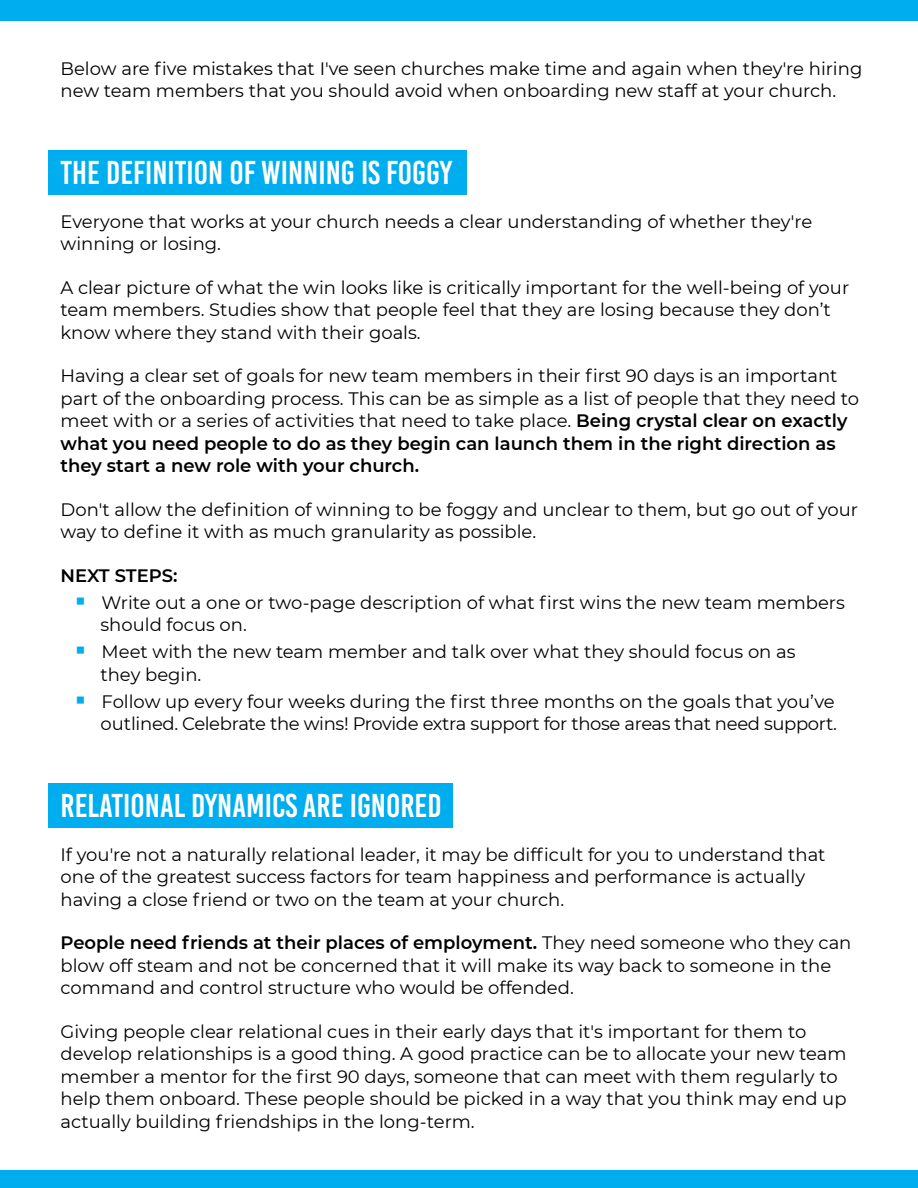
<style>
.page{position:relative;width:918px;height:1188px;background:#fff}
.page>*{position:absolute;margin:0;border:0;box-sizing:border-box;transform-origin:0 0}
.t1{font:33px "Bebas Kai";color:#fff}
.t2{font:18px/22.5px "Montserrat";color:#000}
.t3{font:18px/22.5px "Montserrat";letter-spacing:-.02em;color:#000;text-align:right}
.t4{font:600 18px "Montserrat";color:#000}
.s1{font-weight:600}
</style>
<div class="page">
<div style="left:0;top:0;width:918px;height:21px;background:#00adee"></div>
<div style="left:0;top:1170px;width:918px;height:18px;background:#00adee"></div>
<div style="left:48px;top:150px;width:418px;height:45px;background:#00adee"></div>
<div style="left:48px;top:783px;width:405px;height:45px;background:#00adee"></div>
<p class="t2" style="left:61px;top:57px;width:803px">Below are five mistakes that I've seen churches make time and again when they're hiring new team members that you should avoid when onboarding new staff at your church.</p>
<h1 class="t1" style="left:61px;top:155px;width:393px">THE DEFINITION OF WINNING IS FOGGY</h1>
<p class="t2" style="left:61px;top:210px;width:753px">Everyone that works at your church needs a clear understanding of whether they're winning or losing.</p>
<p class="t2" style="left:61px;top:276px;width:790px">A clear picture of what the win looks like is critically important for the well-being of your team members. Studies show that people feel that they are losing because they don’t know where they stand with their goals.</p>
<p class="t2" style="left:61px;top:364px;width:800px">Having a clear set of goals for new team members in their first 90 days is an important part of the onboarding process. This can be as simple as a list of people that they need to meet with or a series of activities that need to take place. <span class="s1">Being crystal clear on exactly what you need people to do as they begin can launch them in the right direction as they start a new role with your church.</span></p>
<p class="t2" style="left:61px;top:498px;width:799px">Don't allow the definition of winning to be foggy and unclear to them, but go out of your way to define it with as much granularity as possible.</p>
<p class="t4" style="left:61px;top:563px;width:118px">NEXT STEPS:</p>
<p class="t2" style="left:100px;top:591px;width:746px;text-indent:-25px"><sup>■</sup> Write out a one or two-page description of what first wins the new team members should focus on.</p>
<p class="t2" style="left:100px;top:640px;width:697px;text-indent:-25px"><sup>■</sup> Meet with the new team member and talk over what they should focus on as they begin.</p>
<p class="t3" style="left:75px;top:690px;width:763px"><sup>■</sup> Follow up every four weeks during the first three months on the goals that you’ve outlined. Celebrate the wins! Provide extra support for those areas that need support.</p>
<h1 class="t1" style="left:61px;top:788px;width:383px">RELATIONAL DYNAMICS ARE IGNORED</h1>
<p class="t2" style="left:61px;top:843px;width:767px">If you're not a naturally relational leader, it may be difficult for you to understand that one of the greatest success factors for team happiness and performance is actually having a close friend or two on the team at your church.</p>
<p class="t2" style="left:61px;top:931px;width:792px"><span class="s1">People need friends at their places of employment.</span> They need someone who they can blow off steam and not be concerned that it will make its way back to someone in the command and control structure who would be offended.</p>
<p class="t2" style="left:61px;top:1020px;width:788px">Giving people clear relational cues in their early days that it's important for them to develop relationships is a good thing. A good practice can be to allocate your new team member a mentor for the first 90 days, someone that can meet with them regularly to help them onboard. These people should be picked in a way that you think may end up actually building friendships in the long-term.</p>
</div>
